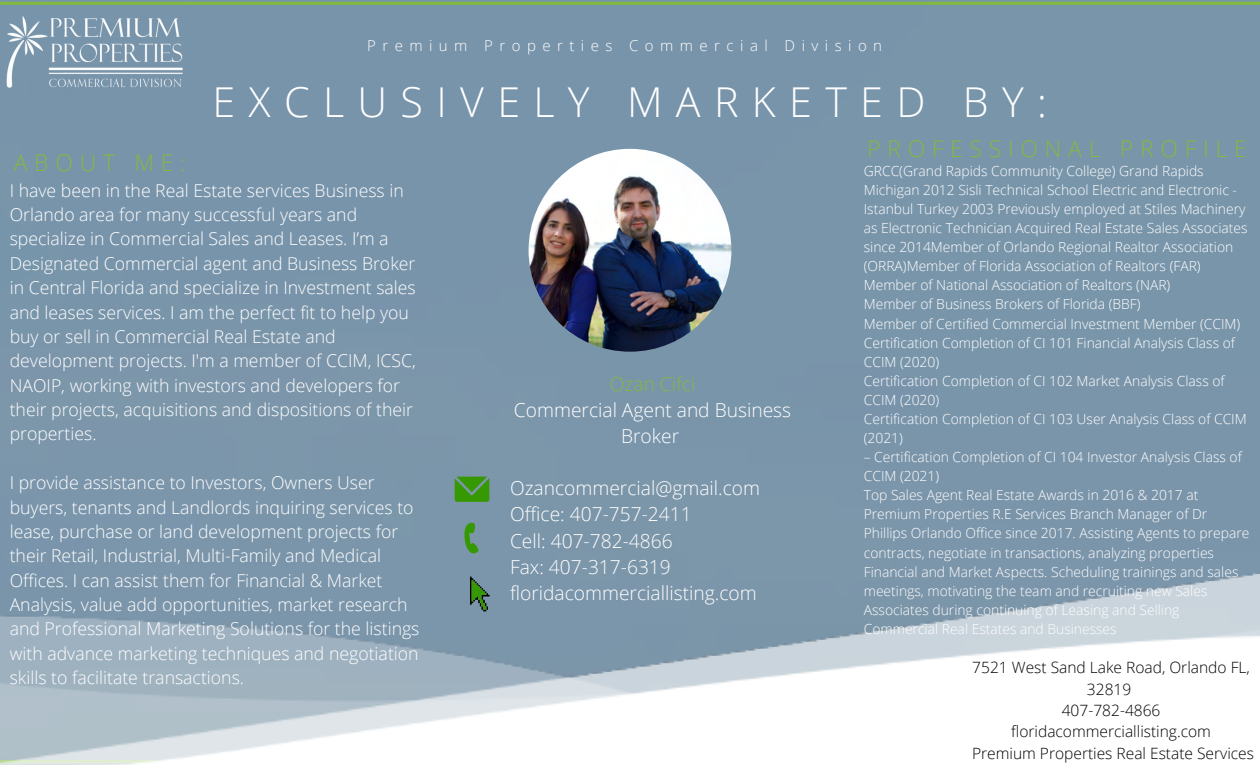
<style>
.page{position:relative;width:1260px;height:765px;background:#fff}
.page>*{position:absolute;margin:0;border:0;box-sizing:border-box;transform-origin:0 0}
.t1{font:300 41.25px "Open Sans";letter-spacing:.325em;color:#fff}
.t2{font:300 23px "Open Sans";letter-spacing:.295em;color:#82b941}
.t3{font:300 19.25px/26.1px "Open Sans";color:#fff;text-align:center}
.t4{font:300 19.25px "Open Sans";color:#82b941}
.t5{font:300 17.62px/24.4px "Open Sans";color:#fff}
.t6{font:300 15.62px/21.2px "Open Sans";color:#000;text-align:center}
.t7{font:300 15px "Open Sans";letter-spacing:.43em;color:#fff}
.t8{font:300 13.88px/19.1px "Open Sans";color:#fff}
</style>
<div class="page">
<div style="left:0;top:0;width:1260px;height:556px;background:#7995aa"></div>
<svg style="left:0;top:2px;width:1260px;height:3px;background:#81b646"></svg>
<img style="left:529px;top:149px;width:202px;height:203px;border-radius:50%">
<img style="left:0;top:556px;width:1260px;height:209px">
<svg style="left:455px;top:477px;width:34px;height:25px"></svg>
<svg style="left:455px;top:520px;width:35px;height:36px"></svg>
<svg style="left:470px;top:577px;width:20px;height:34px"></svg>
<img style="left:1px;top:0;width:186px;height:108px">
<p class="t7" style="left:367px;top:35px;width:516px">Premium Properties Commercial Division</p>
<h1 class="t1" style="left:212px;top:73px;width:836px">EXCLUSIVELY MARKETED BY:</h1>
<h2 class="t2" style="left:14px;top:146px;width:174px">ABOUT ME:</h2>
<p class="t5" style="left:10px;top:178px;width:408px">I have been in the Real Estate services Business in Orlando area for many successful years and specialize in Commercial Sales and Leases. I’m a Designated Commercial agent and Business Broker in Central Florida and specialize in Investment sales and leases services. I am the perfect fit to help you buy or sell in Commercial Real Estate and development projects. I'm a member of CCIM, ICSC, NAOIP, working with investors and developers for their projects, acquisitions and dispositions of their properties.</p>
<p class="t5" style="left:10px;top:470px;width:411px">I provide assistance to Investors, Owners User buyers, tenants and Landlords inquiring services to lease, purchase or land development projects for their Retail, Industrial, Multi-Family and Medical Offices. I can assist them for Financial &amp; Market Analysis, value add opportunities, market research and Professional Marketing Solutions for the listings with advance marketing techniques and negotiation skills to facilitate transactions.</p>
<h3 class="t4" style="left:610px;top:370px;width:87px">Ozan Cifci</h3>
<h3 class="t3" style="left:514px;top:396px;width:279px">Commercial Agent and Business<br>Broker</h3>
<h3 class="t3" style="left:510px;top:475px;width:252px;text-align:left">Ozancommercial@gmail.com<br>Office: 407-757-2411<br>Cell: 407-782-4866<br>Fax: 407-317-6319 floridacommerciallisting.com</h3>
<h2 class="t2" style="left:867px;top:133px;width:381px">PROFESSIONAL PROFILE</h2>
<p class="t8" style="left:864px;top:161px;width:385px">GRCC(Grand Rapids Community College) Grand Rapids Michigan 2012 Sisli Technical School Electric and Electronic - Istanbul Turkey 2003 Previously employed at Stiles Machinery as Electronic Technician Acquired Real Estate Sales Associates since 2014Member of Orlando Regional Realtor Association (ORRA)Member of Florida Association of Realtors (FAR)<br>Member of National Association of Realtors (NAR)<br>Member of Business Brokers of Florida (BBF)<br>Member of Certified Commercial Investment Member (CCIM)<br>Certification Completion of CI 101 Financial Analysis Class of CCIM (2020)<br>Certification Completion of CI 102 Market Analysis Class of CCIM (2020)<br>Certification Completion of CI 103 User Analysis Class of CCIM (2021)</p>
<p class="t8" style="left:864px;top:447px;width:387px">– Certification Completion of CI 104 Investor Analysis Class of CCIM (2021)<br>Top Sales Agent Real Estate Awards in 2016 &amp; 2017 at Premium Properties R.E Services Branch Manager of Dr Phillips Orlando Office since 2017. Assisting Agents to prepare contracts, negotiate in transactions, analyzing properties Financial and Market Aspects. Scheduling trainings and sales meetings, motivating the team and recruiting new Sales Associates during continuing of Leasing and Selling Commercial Real Estates and Businesses</p>
<p class="t6" style="left:972px;top:657px;width:283px">7521 West Sand Lake Road, Orlando FL,<br>32819<br>407-782-4866 floridacommerciallisting.com<br>Premium Properties Real Estate Services</p>
</div>
